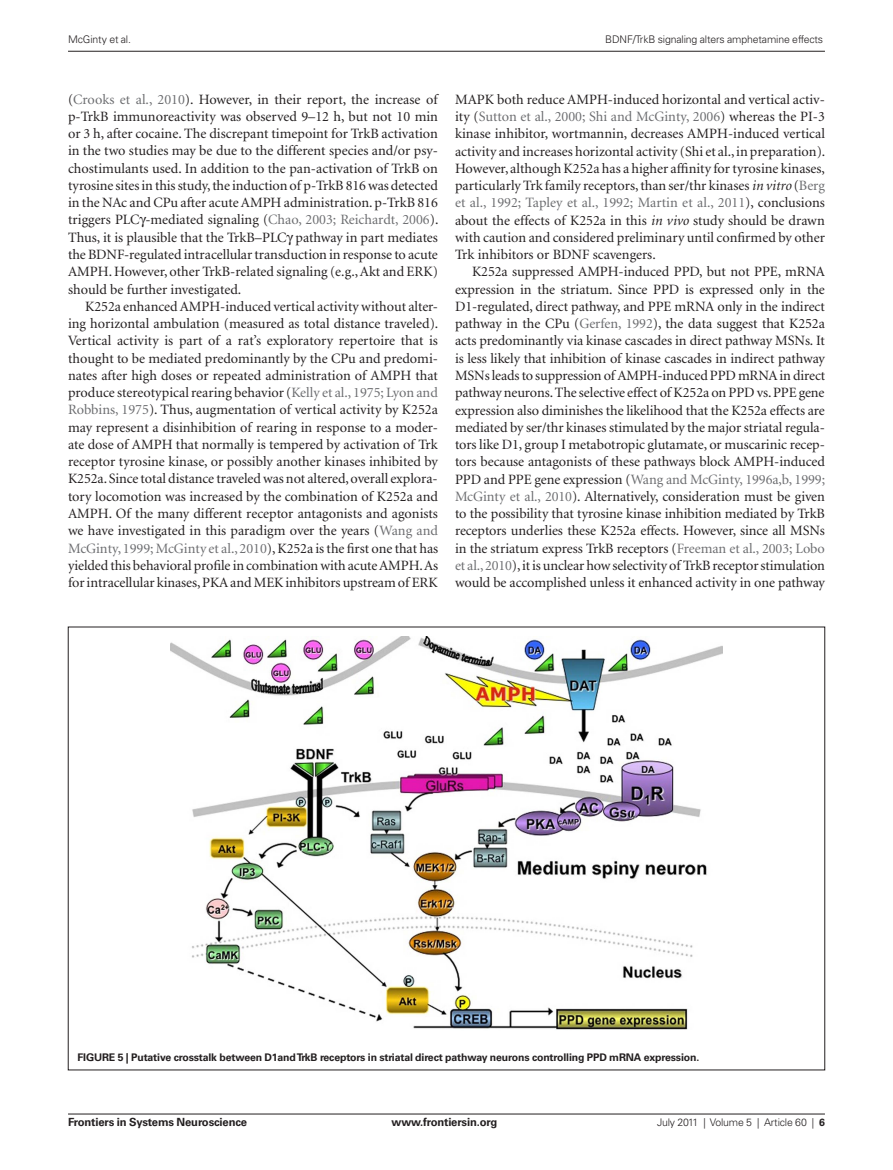
<style>
.page{position:relative;width:893px;height:1170px;background:#fff}
.page>*{position:absolute;margin:0;border:0;box-sizing:border-box;transform-origin:0 0}
.t1{font:14.25px/17.2px "Minion";letter-spacing:-.005em;color:#231f20;text-align:justify}
.t2{font:700 11.25px "Univers";letter-spacing:-.015em;color:#231f20}
.t3{font:700 10.5px "Univers";letter-spacing:-.015em;color:#231f20}
.t4{font:300 10.5px "Univers";letter-spacing:-.015em;color:#231f20}
.s1{color:#6c6d70}
.s2{font-style:italic}
.s3{font-weight:700}
</style>
<div class="page">
<img style="left:170px;top:636px;width:553px;height:394px">
<hr style="left:68px;top:51px;width:757px;height:1px;background:#231f20">
<hr style="left:68px;top:1113px;width:757px;height:1px;background:#231f20">
<p class="t4" style="left:68px;top:33px;width:65px">McGinty et al.</p>
<p class="t4" style="left:605px;top:33px;width:219px">BDNF/TrkB signaling alters amphetamine effects</p>
<p class="t1" style="left:68px;top:91px;width:372px">(<span class="s1">Crooks et al., 2010</span>). However, in their report, the increase of p-TrkB immunoreactivity was observed 9–12 h, but not 10 min or 3 h, after cocaine. The discrepant timepoint for TrkB activation in the two studies may be due to the different species and/or psy&shy;chostimulants used. In addition to the pan-activation of TrkB on tyrosine sites in this study, the induction of p-TrkB 816 was detected in the NAc and CPu after acute AMPH administration. p-TrkB 816 triggers PLC -mediated signaling (<span class="s1">Chao, 2003; Reichardt, 2006</span>).<br>Thus, it is plausible that the TrkB–PLC pathway in part mediates the BDNF-regulated intracellular transduction in response to acute AMPH. However, other TrkB-related signaling (e.g., Akt and ERK) should be further investigated.</p>
<p class="t1" style="left:68px;top:298px;width:372px;text-indent:17px">K252a enhanced AMPH-induced vertical activity without alter&shy;ing horizontal ambulation (measured as total distance traveled).<br>Vertical activity is part of a rat’s exploratory repertoire that is thought to be mediated predominantly by the CPu and predomi&shy;nates after high doses or repeated administration of AMPH that produce stereotypical rearing behavior (<span class="s1">Kelly et al., 1975; Lyon and Robbins, 1975</span>). Thus, augmentation of vertical activity by K252a may represent a disinhibition of rearing in response to a moder&shy;ate dose of AMPH that normally is tempered by activation of Trk receptor tyrosine kinase, or possibly another kinases inhibited by K252a. Since total distance traveled was not altered, overall explora&shy;tory locomotion was increased by the combination of K252a and AMPH. Of the many different receptor antagonists and agonists we have investigated in this paradigm over the years (<span class="s1">Wang and McGinty, 1999; McGinty et al., 2010</span>), K252a is the first one that has yielded this behavioral profile in combination with acute AMPH. As for intracellular kinases, PKA and MEK inhibitors upstream of ERK</p>
<p class="t1" style="left:455px;top:91px;width:372px">MAPK both reduce AMPH-induced horizontal and vertical activ&shy;ity (<span class="s1">Sutton et al., 2000; Shi and McGinty, 2006</span>) whereas the PI-3 kinase inhibitor, wortmannin, decreases AMPH-induced vertical activity and increases horizontal activity (Shi et al., in preparation).<br>However, although K252a has a higher affinity for tyrosine kinases, particularly Trk family receptors, than ser/thr kinases <span class="s2">in vitro</span> (<span class="s1">Berg et al., 1992; Tapley et al., 1992; Martin et al., 2011</span>), conclusions about the effects of K252a in this <span class="s2">in vivo</span> study should be drawn with caution and considered preliminary until confirmed by other Trk inhibitors or BDNF scavengers.</p>
<p class="t1" style="left:455px;top:264px;width:372px;text-indent:17px">K252a suppressed AMPH-induced PPD, but not PPE, mRNA expression in the striatum. Since PPD is expressed only in the D1-regulated, direct pathway, and PPE mRNA only in the indirect pathway in the CPu (<span class="s1">Gerfen, 1992</span>), the data suggest that K252a acts predominantly via kinase cascades in direct pathway MSNs. It is less likely that inhibition of kinase cascades in indirect pathway MSNs leads to suppression of AMPH-induced PPD mRNA in direct pathway neurons. The selective effect of K252a on PPD vs. PPE gene expression also diminishes the likelihood that the K252a effects are mediated by ser/thr kinases stimulated by the major striatal regula&shy;tors like D1, group I metabotropic glutamate, or muscarinic recep&shy;tors because antagonists of these pathways block AMPH-induced PPD and PPE gene expression (<span class="s1">Wang and McGinty, 1996a,b, 1999; McGinty et al., 2010</span>). Alternatively, consideration must be given to the possibility that tyrosine kinase inhibition mediated by TrkB receptors underlies these K252a effects. However, since all MSNs in the striatum express TrkB receptors (<span class="s1">Freeman et al., 2003; Lobo et al., 2010</span>), it is unclear how selectivity of TrkB receptor stimulation would be accomplished unless it enhanced activity in one pathway</p>
<p class="t3" style="left:78px;top:1050px;width:623px">Figure 5 | Putative crosstalk between D1and TrkB receptors in striatal direct pathway neurons controlling PPD mRNA expression.</p>
<p class="t2" style="left:68px;top:1115px;width:181px">Frontiers in Systems Neuroscience</p>
<p class="t2" style="left:392px;top:1115px;width:107px">www.frontiersin.org</p>
<p class="t4" style="left:657px;top:1115px;width:169px">July 2011 | Volume 5 | Article 60 | <span class="s3">6</span></p>
</div>
